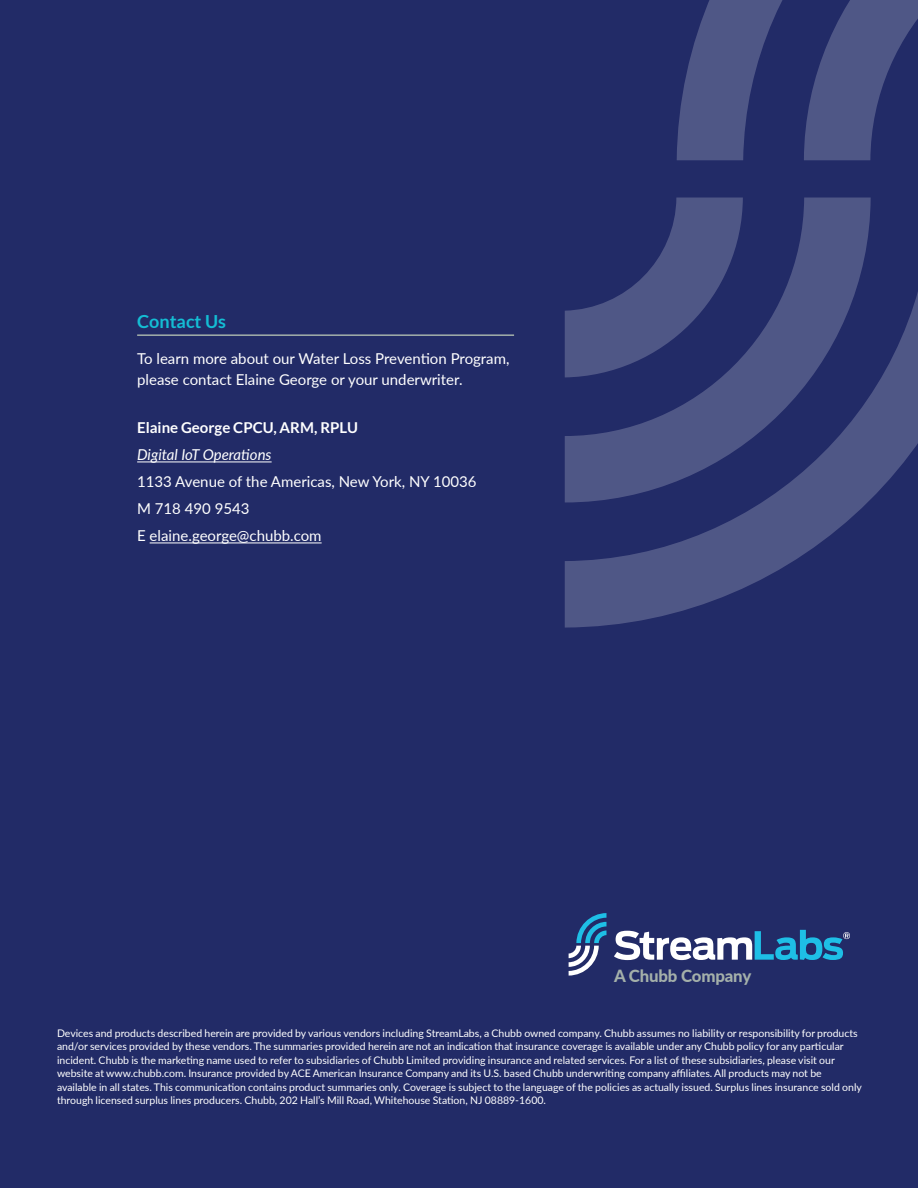
<style>
.page{position:relative;width:918px;height:1188px;background:#222b67}
.page>*{position:absolute;margin:0;border:0;box-sizing:border-box;transform-origin:0 0}
.t1{font:700 18px "Lato";color:#14bdd4}
.t2{font:800 16.8px "Lato";letter-spacing:-.01em;color:#a4b0aa}
.t3{font:15px/27px "Lato";color:#fff}
.t4{font:700 15px "Lato";color:#fff}
.t5{font:italic 15px "Lato";color:#fff}
.t6{font:10.5px/13.5px "Lato";color:#fff}
</style>
<div class="page">
<svg style="left:565px;top:0;width:353px;height:628px"></svg>
<hr style="left:137px;top:334px;width:377px;height:2px;background:#a4b0aa">
<hr style="left:137px;top:462px;width:135px;height:1px;background:#fff">
<hr style="left:150px;top:543px;width:172px;height:1px;background:#fff">
<svg style="left:569px;top:913px;width:37px;height:63px"></svg>
<svg style="left:614px;top:930px;width:236px;height:30px"></svg>
<h1 class="t1" style="left:137px;top:311px;width:90px">Contact Us</h1>
<h3 class="t3" style="left:137px;top:347px;width:374px;line-height:21px">To learn more about our Water Loss Prevention Program, please contact Elaine George or your underwriter.</h3>
<h3 class="t4" style="left:137px;top:419px;width:223px">Elaine George CPCU, ARM, RPLU</h3>
<h3 class="t5" style="left:137px;top:444px;width:136px">Digital IoT Operations</h3>
<h3 class="t3" style="left:137px;top:467px;width:341px">1133 Avenue of the Americas, New York, NY 10036<br>M 718 490 9543<br>E elaine.george@chubb.com</h3>
<h2 class="t2" style="left:614px;top:964px;width:139px">A Chubb Company</h2>
<p class="t6" style="left:57px;top:1026px;width:806px">Devices and products described herein are provided by various vendors including StreamLabs, a Chubb owned company. Chubb assumes no liability or responsibility for products and/or services provided by these vendors. The summaries provided herein are not an indication that insurance coverage is available under any Chubb policy for any particular incident. Chubb is the marketing name used to refer to subsidiaries of Chubb Limited providing insurance and related services. For a list of these subsidiaries, please visit our website at www.chubb.com. Insurance provided by ACE American Insurance Company and its U.S. based Chubb underwriting company affiliates. All products may not be available in all states. This communication contains product summaries only. Coverage is subject to the language of the policies as actually issued. Surplus lines insurance sold only through licensed surplus lines producers. Chubb, 202 Hall’s Mill Road, Whitehouse Station, NJ 08889-1600.</p>
</div>
